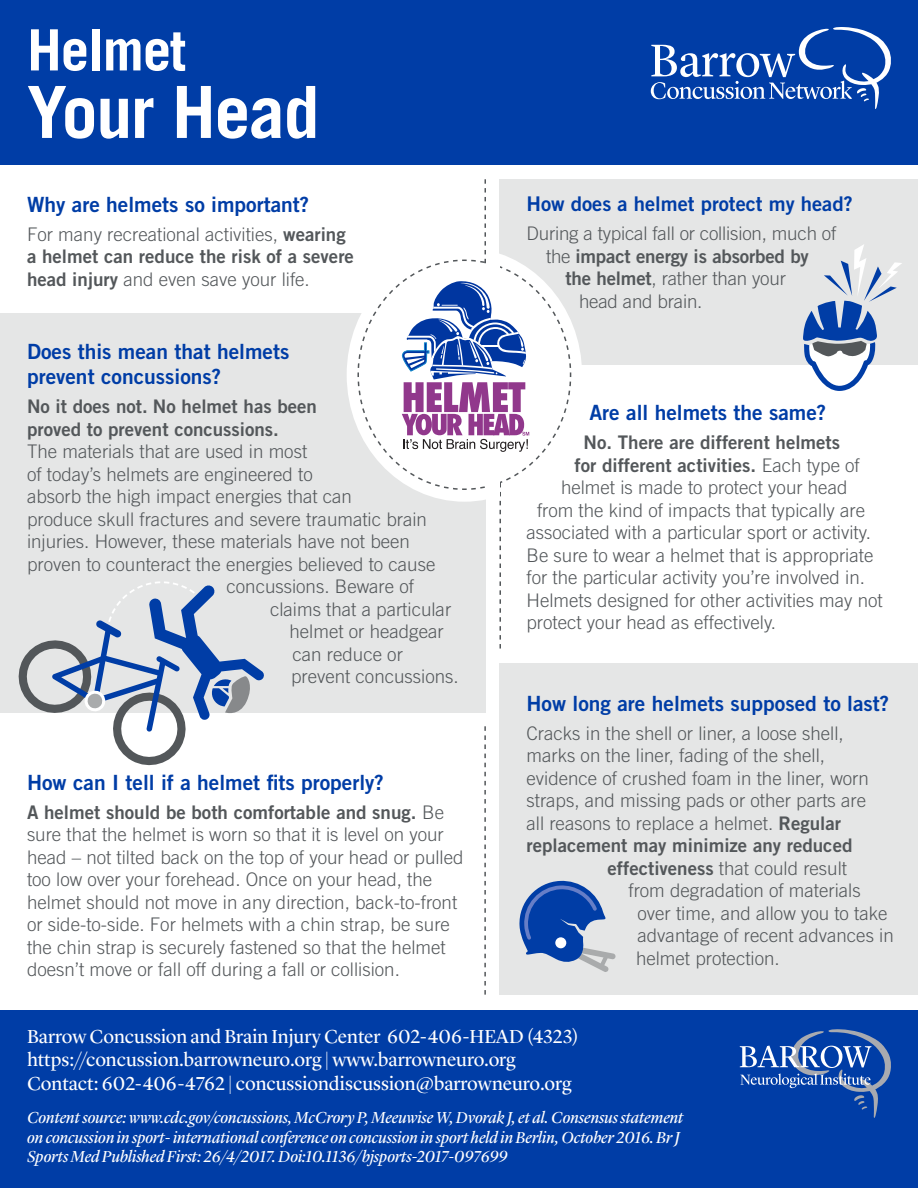
<style>
.page{position:relative;width:918px;height:1188px;background:#fff}
.page>*{position:absolute;margin:0;border:0;box-sizing:border-box;transform-origin:0 0}
.t1{font:700 72px "Trade Gothic";letter-spacing:-.02em;color:#fff}
.t2{font:700 57px "Trade Gothic";letter-spacing:-.02em;color:#fff}
.t3{font:21px "Trade Gothic LT Std Bd 2";color:#003da6}
.t4{font:20.25px "Trade Gothic LT Std Bd 2";color:#003da6}
.t5{font:19.5px/23.4px "Lyon Display";color:#fff}
.t6{font:300 18.75px/22.5px "Trade Gothic LT Std";color:#53575a}
.t7{font:18.75px "Trade Gothic LT Std Bd 2";color:#53575a}
.t8{font:italic 16.5px/19.5px "Lyon Display";color:#fff}
.s1{font-family:"Trade Gothic LT Std Bd 2";font-weight:400}
.s2{font-family:"Trade Gothic LT Std";font-weight:300}
</style>
<div class="page">
<div style="left:0;top:1010px;width:918px;height:178px;background:#003da6"></div>
<svg style="left:740px;top:1029px;width:151px;height:89px"></svg>
<div style="left:0;top:0;width:918px;height:165px;background:#003da6"></div>
<svg style="left:651px;top:27px;width:240px;height:82px"></svg>
<div style="left:0;top:313px;width:486px;height:400px;background:#e5e6e6"></div>
<div style="left:500px;top:663px;width:418px;height:332px;background:#e5e6e6"></div>
<div style="left:500px;top:179px;width:418px;height:185px;background:#e5e6e6"></div>
<svg style="left:484px;top:726px;width:2px;height:269px"></svg>
<svg style="left:18px;top:581px;width:246px;height:185px"></svg>
<div style="left:347px;top:248px;width:235px;height:254px;background:#fff;border-radius:50%"></div>
<svg style="left:357px;top:179px;width:215px;height:470px"></svg>
<div style="left:486px;top:479px;width:14px;height:19px;background:#fff"></div>
<div style="left:486px;top:257px;width:14px;height:14px;background:#fff"></div>
<svg style="left:803px;top:244px;width:99px;height:147px"></svg>
<svg style="left:519px;top:880px;width:97px;height:92px"></svg>
<p class="t2" style="left:27px;top:15px;width:160px">Helmet</p>
<p class="t1" style="left:27px;top:68px;width:294px">Your Head</p>
<p class="t3" style="left:27px;top:191px;width:284px">Why are helmets so important?</p>
<p class="t6" style="left:27px;top:223px;width:328px">For many recreational activities, <span class="s1">wearing a helmet can reduce the risk of a severe head injury</span> and even save your life.</p>
<p class="t3" style="left:27px;top:338px;width:264px">Does this mean that helmets</p>
<p class="t3" style="left:27px;top:363px;width:196px">prevent concussions?</p>
<p class="t7" style="left:27px;top:395px;width:292px">No it does not. No helmet has been</p>
<p class="t7" style="left:27px;top:417px;width:254px">proved to prevent concussions.</p>
<p class="t6" style="left:27px;top:440px;width:282px">The materials that are used in most</p>
<p class="t6" style="left:27px;top:462px;width:287px">of today’s helmets are engineered to</p>
<p class="t6" style="left:27px;top:485px;width:327px">absorb the high impact energies that can</p>
<p class="t6" style="left:27px;top:507px;width:402px">produce skull fractures and severe traumatic brain</p>
<p class="t6" style="left:27px;top:530px;width:385px">injuries. However, these materials have not been</p>
<p class="t6" style="left:27px;top:552px;width:410px">proven to counteract the energies believed to cause</p>
<p class="t6" style="left:226px;top:575px;width:189px">concussions. Beware of</p>
<p class="t6" style="left:270px;top:597px;width:183px">claims that a particular</p>
<p class="t6" style="left:290px;top:620px;width:156px">helmet or headgear</p>
<p class="t6" style="left:292px;top:642px;width:112px">can reduce or</p>
<p class="t6" style="left:291px;top:665px;width:169px">prevent concussions.</p>
<p class="t3" style="left:27px;top:769px;width:358px">How can I tell if a helmet fits properly?</p>
<p class="t6" style="left:27px;top:801px;width:438px"><span class="s1">A helmet should be both comfortable and snug.</span> Be sure that the helmet is worn so that it is level on your head – not tilted back on the top of your head or pulled too low over your forehead. Once on your head, the helmet should not move in any direction, back-to-front or side-to-side. For helmets with a chin strap, be sure the chin strap is securely fastened so that the helmet doesn’t move or fall off during a fall or collision.</p>
<p class="t4" style="left:526px;top:191px;width:328px">How does a helmet protect my head?</p>
<p class="t6" style="left:526px;top:222px;width:311px;text-align:center">During a typical fall or collision, much of the <span class="s1">impact energy is absorbed by</span></p>
<p class="t6" style="left:566px;top:267px;width:222px"><span class="s1">the helmet</span>, rather than your</p>
<p class="t6" style="left:579px;top:290px;width:125px">head and brain.</p>
<p class="t3" style="left:590px;top:400px;width:238px">Are all helmets the same?</p>
<p class="t7" style="left:584px;top:431px;width:258px">No. There are different helmets</p>
<p class="t7" style="left:574px;top:454px;width:287px">for different activities. <span class="s2">Each type of</span></p>
<p class="t6" style="left:561px;top:476px;width:288px">helmet is made to protect your head</p>
<p class="t6" style="left:537px;top:499px;width:330px">from the kind of impacts that typically are</p>
<p class="t6" style="left:526px;top:521px;width:346px">associated with a particular sport or activity.</p>
<p class="t6" style="left:526px;top:544px;width:348px">Be sure to wear a helmet that is appropriate</p>
<p class="t6" style="left:526px;top:566px;width:340px">for the particular activity you’re involved in.</p>
<p class="t6" style="left:526px;top:589px;width:358px">Helmets designed for other activities may not</p>
<p class="t6" style="left:526px;top:611px;width:251px">protect your head as effectively.</p>
<p class="t3" style="left:526px;top:690px;width:364px">How long are helmets supposed to last?</p>
<p class="t6" style="left:526px;top:722px;width:319px">Cracks in the shell or liner, a loose shell,</p>
<p class="t6" style="left:526px;top:744px;width:300px">marks on the liner, fading of the shell,</p>
<p class="t6" style="left:526px;top:767px;width:344px">evidence of crushed foam in the liner, worn</p>
<p class="t6" style="left:526px;top:789px;width:341px">straps, and missing pads or other parts are</p>
<p class="t6" style="left:526px;top:812px;width:316px">all reasons to replace a helmet. <span class="s1">Regular</span></p>
<p class="t7" style="left:526px;top:834px;width:328px">replacement may minimize any reduced</p>
<p class="t6" style="left:608px;top:857px;width:241px"><span class="s1">effectiveness</span> that could result</p>
<p class="t6" style="left:628px;top:879px;width:234px">from degradation of materials</p>
<p class="t6" style="left:638px;top:902px;width:252px">over time, and allow you to take</p>
<p class="t6" style="left:638px;top:924px;width:258px">advantage of recent advances in</p>
<p class="t6" style="left:636px;top:947px;width:145px">helmet protection.</p>
<p class="t5" style="left:27px;top:1023px;width:553px">Barrow Concussion and Brain Injury Center 602-406-HEAD (4323) https://concussion.barrowneuro.org | www.barrowneuro.org<br>Contact: 602-406-4762 | concussiondiscussion@barrowneuro.org</p>
<p class="t8" style="left:27px;top:1107px;width:658px">Content source: www.cdc.gov/concussions, McCrory P, Meeuwise W, Dvorak J, et al. Consensus statement on concussion in sport- international conference on concussion in sport held in Berlin, October 2016. Br J<br>Sports Med Published First: 26/4/2017. Doi:10.1136/bjsports-2017-097699</p>
</div>
